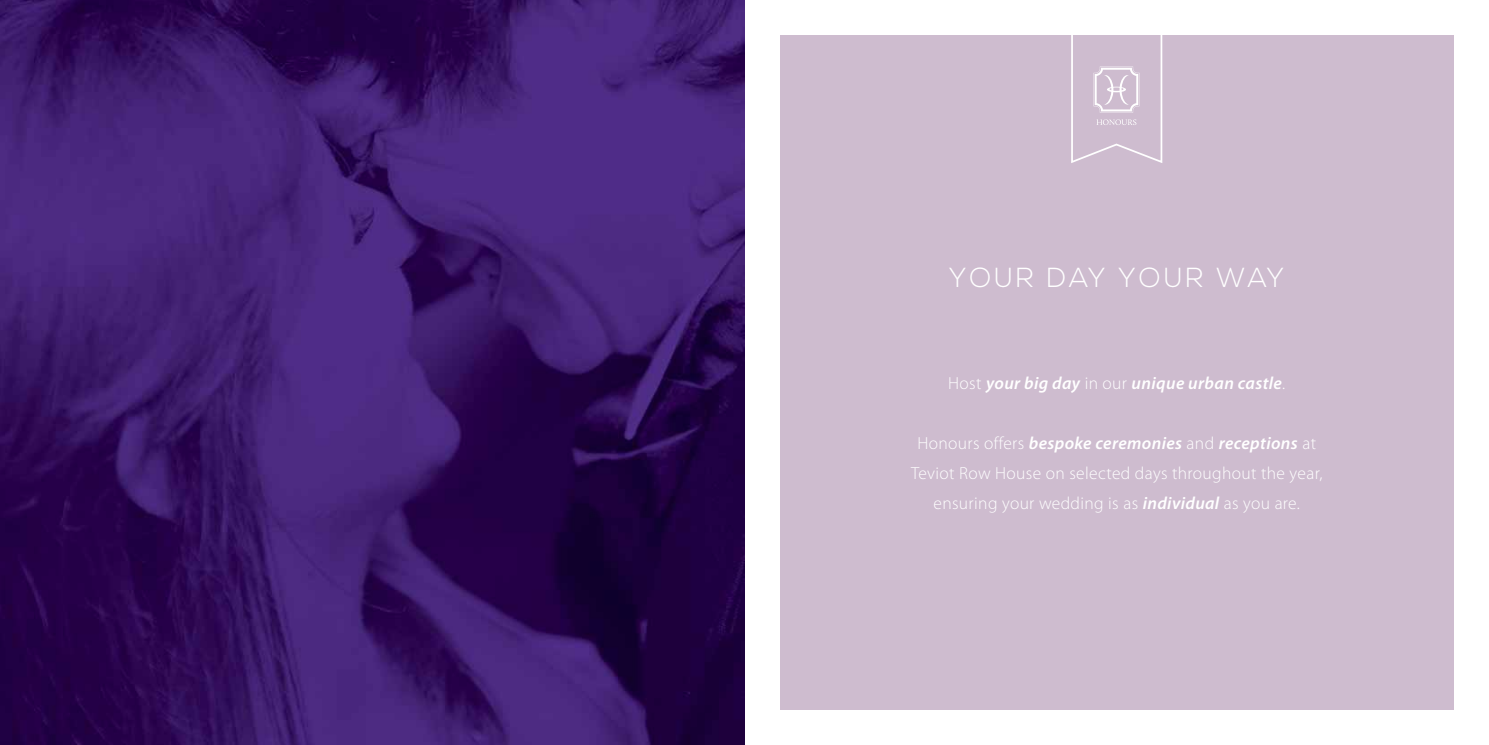
<style>
.page{position:relative;width:1489px;height:745px;background:#fff}
.page>*{position:absolute;margin:0;border:0;box-sizing:border-box;transform-origin:0 0}
.t1{font:300 27.5px "Nexa";letter-spacing:.1em;color:#fff}
.t2{font:300 17.5px/30px "Myriad Pro";letter-spacing:.02em;color:#fff;text-align:center}
.t3{font:italic 600 17.5px "Myriad Pro";letter-spacing:.02em;color:#fff}
.s1{font-weight:300;font-style:normal}
.s2{font-weight:600;font-style:italic}
</style>
<div class="page">
<div style="left:780px;top:35px;width:673px;height:674px;background:#cebccf"></div>
<svg style="left:1071px;top:35px;width:92px;height:128px"></svg>
<img style="left:0;top:0;width:744px;height:744px">
<h1 class="t1" style="left:949px;top:261px;width:337px">YOUR DAY YOUR WAY</h1>
<p class="t3" style="left:948px;top:372px;width:339px"><span class="s1">Host</span> your big day <span class="s1">in our</span> unique urban castle<span class="s1">.</span></p>
<p class="t2" style="left:911px;top:428px;width:413px">Honours offers <span class="s2">bespoke ceremonies</span> and <span class="s2">receptions</span> at<br>Teviot Row House on selected days throughout the year, ensuring your wedding is as <span class="s2">individual</span> as you are.</p>
</div>
